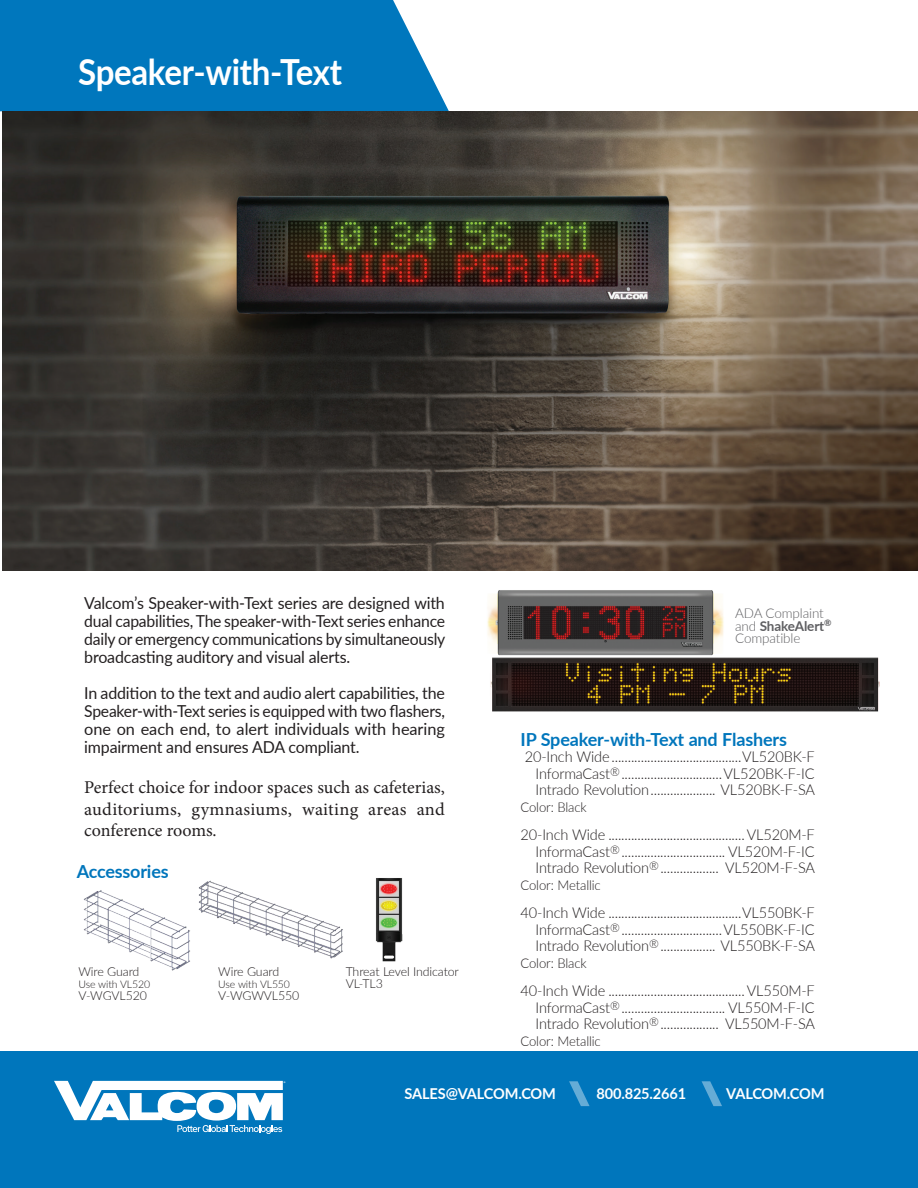
<style>
.page{position:relative;width:918px;height:1188px;background:#fff}
.page>*{position:absolute;margin:0;border:0;box-sizing:border-box;transform-origin:0 0}
.t1{font:700 36px "Lato";letter-spacing:-.01em;color:#fff;scale:.92 1}
.t2{font:18px/21.6px "Minion Pro";letter-spacing:.01em;color:#231f20;text-align:justify}
.t3{font:700 18px "Lato";letter-spacing:-.01em;color:#0076bc}
.t4{font:16.5px/18px "Lato";letter-spacing:-.01em;color:#231f20;text-align:justify}
.t5{font:300 15px/16.5px "Lato";letter-spacing:-.01em;color:#231f20;text-align:justify}
.t6{font:700 15px "Lato";letter-spacing:-.01em;color:#fff}
.t7{font:300 13.5px "Lato";letter-spacing:-.01em;color:#231f20}
.t8{font:300 13.5px/12.5px "Lato";letter-spacing:-.01em;color:#5f5f62}
.t9{font:300 12.3px/12.3px "Lato";letter-spacing:-.01em;color:#231f20}
.t10{font:300 10.5px "Lato";letter-spacing:-.01em;color:#231f20}
.t11{font:5.25px "Myriad Pro";color:#fff}
.s1{font-weight:700}
</style>
<div class="page">
<div style="left:0;top:1051px;width:918px;height:137px;background:#0076bc"></div>
<svg style="left:569px;top:1081px;width:21px;height:25px"></svg>
<svg style="left:702px;top:1081px;width:20px;height:25px"></svg>
<div style="left:0;top:0;width:449px;height:111px;background:#0077bd"></div>
<svg style="left:54px;top:1081px;width:229px;height:53px"></svg>
<img style="left:2px;top:112px;width:916px;height:458px">
<img style="left:487px;top:590px;width:237px;height:66px">
<img style="left:83px;top:890px;width:107px;height:81px">
<img style="left:198px;top:880px;width:145px;height:79px">
<img style="left:376px;top:878px;width:27px;height:84px">
<img style="left:490px;top:657px;width:390px;height:55px">
<h1 class="t1" style="left:78px;top:46px;width:288px">Speaker-with-Text</h1>
<p class="t4" style="left:84px;top:594px;width:363px">Valcom’s Speaker-with-Text series are designed with dual capabilities, The speaker-with-Text series enhance daily or emergency communications by simultaneously broadcasting auditory and visual alerts.</p>
<p class="t4" style="left:84px;top:684px;width:362px">In addition to the text and audio alert capabilities, the Speaker-with-Text series is equipped with two flashers, one on each end, to alert individuals with hearing impairment and ensures ADA compliant.</p>
<p class="t2" style="left:84px;top:777px;width:362px">Perfect choice for indoor spaces such as cafeterias, auditoriums, gymnasiums, waiting areas and conference rooms.</p>
<p class="t3" style="left:77px;top:859px;width:94px">Accessories</p>
<p class="t9" style="left:78px;top:965px;width:62px">Wire Guard</p>
<p class="t10" style="left:78px;top:977px;width:73px">Use with VL520</p>
<p class="t9" style="left:78px;top:989px;width:70px">V-WGVL520</p>
<p class="t9" style="left:218px;top:965px;width:62px">Wire Guard</p>
<p class="t10" style="left:218px;top:977px;width:73px">Use with VL550</p>
<p class="t9" style="left:218px;top:989px;width:83px">V-WGWVL550</p>
<p class="t11" style="left:284px;top:1080px;width:4px">®</p>
<p class="t9" style="left:346px;top:965px;width:115px">Threat Level Indicator<br>VL-TL3</p>
<p class="t8" style="left:735px;top:607px;width:98px">ADA Complaint and <span class="s1">ShakeAlert</span><sup>®<br></sup>Compatible</p>
<p class="t3" style="left:521px;top:726px;width:268px">IP Speaker-with-Text and Flashers</p>
<p class="t5" style="left:536px;top:748px;width:281px;text-indent:-11px">20-Inch Wide ........................................VL520BK-F InformaCast<sup>®</sup>...............................VL520BK-F-IC Intrado Revolution.................... VL520BK-F-SA</p>
<p class="t7" style="left:521px;top:797px;width:68px">Color: Black</p>
<p class="t5" style="left:536px;top:826px;width:281px;text-indent:-15px">20-Inch Wide .......................................... VL520M-F InformaCast<sup>®</sup>................................ VL520M-F-IC Intrado Revolution<sup>®</sup>.................. VL520M-F-SA</p>
<p class="t7" style="left:521px;top:875px;width:82px">Color: Metallic</p>
<p class="t5" style="left:536px;top:904px;width:281px;text-indent:-15px">40-Inch Wide .........................................VL550BK-F InformaCast<sup>®</sup>...............................VL550BK-F-IC Intrado Revolution<sup>®</sup>................. VL550BK-F-SA</p>
<p class="t7" style="left:521px;top:953px;width:68px">Color: Black</p>
<p class="t5" style="left:536px;top:982px;width:281px;text-indent:-15px">40-Inch Wide .......................................... VL550M-F InformaCast<sup>®</sup>................................ VL550M-F-IC Intrado Revolution<sup>®</sup>.................. VL550M-F-SA</p>
<p class="t7" style="left:521px;top:1031px;width:82px">Color: Metallic</p>
<p class="t6" style="left:405px;top:1082px;width:153px">SALES@VALCOM.COM</p>
<p class="t6" style="left:597px;top:1082px;width:91px">800.825.2661</p>
<p class="t6" style="left:726px;top:1082px;width:100px">VALCOM.COM</p>
</div>
